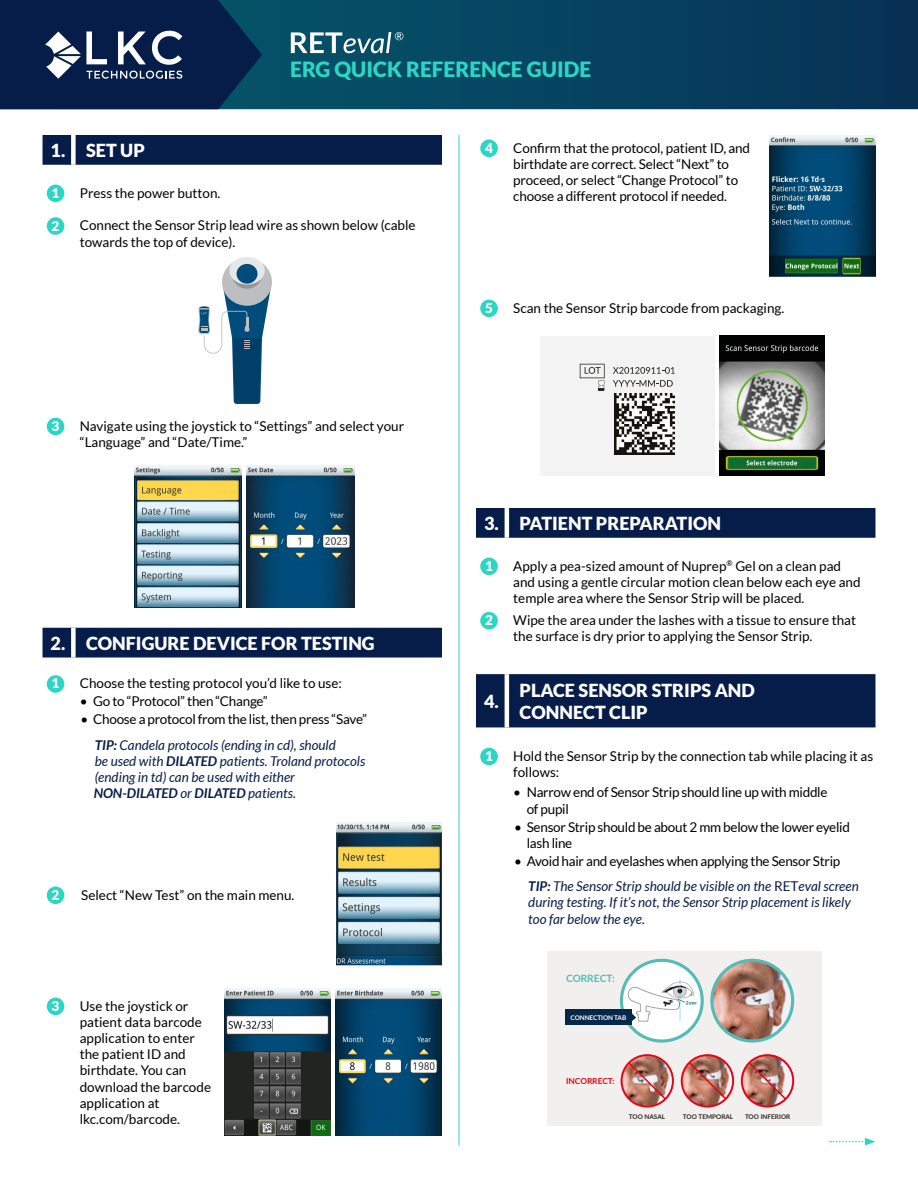
<style>
.page{position:relative;width:918px;height:1188px;background:#fff}
.page>*{position:absolute;margin:0;border:0;box-sizing:border-box;transform-origin:0 0}
.t1{font:900 21px "Lato";color:#2cd5c4}
.t2{font:900 18px/21.6px "Lato";color:#fff}
.t3{font:13.5px/16.2px "Lato";color:#000}
.t4{font:13.5px/16.2px "Lato";letter-spacing:-.02em;color:#000}
.t5{font:italic 13.5px/16.2px "Lato";color:#071d49}
.t6{font:900 13.5px "Lato";color:#fff}
.t7{font:700 10.2px "Lato";color:#54bbb6}
.t8{font:700 8.25px "Lato";color:#e20616}
.t9{font:700 6.45px "Lato";color:#2d2623}
.t10{font:700 6.45px "Lato";letter-spacing:-.01em;color:#fff}
.s1{font-weight:700;font-style:italic;color:#071d49}
.s2{font-style:italic;color:#071d49}
.s3{font-weight:700}
.s4{color:#071d49}
</style>
<div class="page">
<svg style="left:262px;top:0;width:656px;height:109px;background:#06415e"></svg>
<svg style="left:291px;top:32px;width:112px;height:21px"></svg>
<svg style="left:0;top:0;width:262px;height:109px;background:#193158"></svg>
<hr style="left:459px;top:135px;width:1px;height:1010px;background:#2cd5c4">
<div style="left:480px;top:558px;width:18px;height:17px;background:#2cd5c4;border-radius:50%"></div>
<div style="left:480px;top:612px;width:18px;height:18px;background:#2cd5c4;border-radius:50%"></div>
<div style="left:476px;top:508px;width:399px;height:30px;background:#071d49"></div>
<hr style="left:505px;top:508px;width:4px;height:30px;background:#fff">
<div style="left:476px;top:674px;width:399px;height:53px;background:#071d49"></div>
<hr style="left:505px;top:674px;width:4px;height:53px;background:#fff">
<div style="left:480px;top:748px;width:18px;height:17px;background:#2cd5c4;border-radius:50%"></div>
<svg style="left:830px;top:1138px;width:45px;height:7px"></svg>
<div style="left:480px;top:140px;width:18px;height:17px;background:#2cd5c4;border-radius:50%"></div>
<div style="left:480px;top:300px;width:18px;height:17px;background:#2cd5c4;border-radius:50%"></div>
<div style="left:540px;top:336px;width:174px;height:140px;background:#f3f3f4"></div>
<svg style="left:613px;top:367px;width:62px;height:7px"></svg>
<svg style="left:613px;top:380px;width:60px;height:7px"></svg>
<svg style="left:580px;top:364px;width:25px;height:27px"></svg>
<img style="left:614px;top:394px;width:61px;height:60px">
<img style="left:719px;top:336px;width:105px;height:140px">
<div style="left:547px;top:952px;width:275px;height:174px;background:#f2f0ef"></div>
<svg style="left:622px;top:961px;width:80px;height:80px"></svg>
<img style="left:623px;top:972px;width:76px;height:58px">
<div style="left:620px;top:959px;width:84px;height:84px;border:3px solid #54bbb6;border-radius:50%"></div>
<div style="left:565px;top:1010px;width:66px;height:15px;background:#05274a"></div>
<svg style="left:631px;top:1013px;width:5px;height:9px"></svg>
<img style="left:742px;top:1055px;width:51px;height:51px;border-radius:25px">
<div style="left:741px;top:1054px;width:53px;height:54px;border:2px solid #e20616;border-radius:50%"></div>
<svg style="left:747px;top:1061px;width:41px;height:40px;background:#b98075"></svg>
<img style="left:682px;top:1055px;width:51px;height:50px">
<img style="left:682px;top:1055px;width:51px;height:51px;border-radius:25px">
<div style="left:681px;top:1054px;width:53px;height:54px;border:2px solid #e20616;border-radius:50%"></div>
<svg style="left:687px;top:1061px;width:41px;height:40px;background:#b6786a"></svg>
<img style="left:622px;top:1056px;width:50px;height:50px;border-radius:25px">
<div style="left:621px;top:1054px;width:53px;height:54px;border:2px solid #e20616;border-radius:50%"></div>
<svg style="left:626px;top:1060px;width:41px;height:41px;background:#b57a6e"></svg>
<img style="left:714px;top:961px;width:77px;height:78px">
<img style="left:711px;top:960px;width:82px;height:82px;border-radius:41px">
<div style="left:710px;top:959px;width:84px;height:84px;border:3px solid #54bbb6;border-radius:50%"></div>
<img style="left:770px;top:135px;width:105px;height:142px">
<div style="left:43px;top:135px;width:399px;height:30px;background:#071d49"></div>
<div style="left:71px;top:135px;width:5px;height:30px;background:#fff"></div>
<div style="left:47px;top:185px;width:17px;height:17px;background:#2cd5c4;border-radius:50%"></div>
<div style="left:47px;top:217px;width:17px;height:18px;background:#2cd5c4;border-radius:50%"></div>
<div style="left:47px;top:418px;width:17px;height:17px;background:#2cd5c4;border-radius:50%"></div>
<div style="left:47px;top:675px;width:17px;height:18px;background:#2cd5c4;border-radius:50%"></div>
<div style="left:47px;top:886px;width:17px;height:18px;background:#2cd5c4;border-radius:50%"></div>
<div style="left:47px;top:998px;width:17px;height:17px;background:#2cd5c4;border-radius:50%"></div>
<div style="left:43px;top:628px;width:399px;height:30px;background:#071d49"></div>
<div style="left:71px;top:628px;width:5px;height:30px;background:#fff"></div>
<div style="left:222px;top:258px;width:50px;height:48px;background:#bcbec0;border-radius:50%"></div>
<div style="left:229px;top:257px;width:36px;height:27px;background:#e6e7e8;border-radius:50%"></div>
<div style="left:237px;top:264px;width:21px;height:20px;background:#004d7b;border-radius:50%"></div>
<svg style="left:198px;top:279px;width:73px;height:125px"></svg>
<img style="left:336px;top:823px;width:106px;height:143px">
<img style="left:225px;top:988px;width:106px;height:148px">
<img style="left:336px;top:988px;width:106px;height:148px">
<img style="left:134px;top:465px;width:107px;height:142px">
<img style="left:247px;top:465px;width:107px;height:142px">
<h1 class="t1" style="left:290px;top:57px;width:303px">ERG QUICK REFERENCE GUIDE</h1>
<h2 class="t2" style="left:51px;top:139px;width:96px">1. SET UP</h2>
<p class="t6" style="left:52px;top:185px;width:9px">1</p>
<p class="t3" style="left:80px;top:185px;width:142px">Press the power button.</p>
<p class="t6" style="left:52px;top:218px;width:9px">2</p>
<p class="t3" style="left:80px;top:217px;width:337px">Connect the Sensor Strip lead wire as shown below (cable towards the top of device).</p>
<p class="t6" style="left:52px;top:418px;width:9px">3</p>
<p class="t3" style="left:80px;top:418px;width:326px">Navigate using the joystick to “Settings” and select your “Language” and “Date/Time.”</p>
<h2 class="t2" style="left:51px;top:632px;width:326px">2. CONFIGURE DEVICE FOR TESTING</h2>
<p class="t6" style="left:52px;top:676px;width:9px">1</p>
<p class="t3" style="left:80px;top:675px;width:264px">Choose the testing protocol you’d like to use:</p>
<p class="t4" style="left:80px;top:693px;width:189px">• Go to “Protocol” then “Change”</p>
<p class="t4" style="left:95px;top:706px;width:274px;line-height:25.7px;text-indent:-14px">• Choose a protocol from the list, then press “Save”<br><span class="s1">TIP:</span> <span class="s2">Candela protocols (ending in cd), should</span></p>
<p class="t5" style="left:94px;top:753px;width:273px">be used with <span class="s3">DILATED</span> patients. Troland protocols (ending in td) can be used with either<br><span class="s3">NON-DILATED</span> or <span class="s3">DILATED</span> patients.</p>
<p class="t6" style="left:52px;top:887px;width:9px">2</p>
<p class="t3" style="left:81px;top:886px;width:215px">Select “New Test” on the main menu.</p>
<p class="t6" style="left:52px;top:998px;width:9px">3</p>
<p class="t3" style="left:80px;top:998px;width:133px">Use the joystick or patient data barcode application to enter the patient ID and birthdate. You can download the barcode application at lkc.com/barcode.</p>
<p class="t6" style="left:485px;top:140px;width:9px">4</p>
<p class="t3" style="left:513px;top:140px;width:238px">Confirm that the protocol, patient ID, and birthdate are correct. Select “Next” to proceed, or select “Change Protocol” to choose a different protocol if needed.</p>
<p class="t6" style="left:485px;top:300px;width:9px">5</p>
<p class="t3" style="left:513px;top:300px;width:273px">Scan the Sensor Strip barcode from packaging.</p>
<h2 class="t2" style="left:484px;top:512px;width:239px">3. PATIENT PREPARATION</h2>
<p class="t6" style="left:485px;top:558px;width:9px">1</p>
<p class="t3" style="left:513px;top:558px;width:349px">Apply a pea-sized amount of Nuprep<sup>®</sup> Gel on a clean pad and using a gentle circular motion clean below each eye and temple area where the Sensor Strip will be placed.</p>
<p class="t6" style="left:485px;top:612px;width:9px">2</p>
<p class="t3" style="left:513px;top:612px;width:344px">Wipe the area under the lashes with a tissue to ensure that the surface is dry prior to applying the Sensor Strip.</p>
<h2 class="t2" style="left:484px;top:690px;width:16px">4.</h2>
<h2 class="t2" style="left:520px;top:679px;width:237px">PLACE SENSOR STRIPS AND<br>CONNECT CLIP</h2>
<p class="t6" style="left:485px;top:748px;width:9px">1</p>
<p class="t3" style="left:513px;top:748px;width:362px">Hold the Sensor Strip by the connection tab while placing it as follows:</p>
<p class="t4" style="left:527px;top:784px;width:302px;text-indent:-14px">• Narrow end of Sensor Strip should line up with middle of pupil</p>
<p class="t4" style="left:527px;top:818px;width:325px;text-indent:-13px">• Sensor Strip should be about 2 mm below the lower eyelid lash line</p>
<p class="t4" style="left:528px;top:848px;width:332px;line-height:25.7px;text-indent:-14px">• Avoid hair and eyelashes when applying the Sensor Strip<br><span class="s1">TIP:</span> <span class="s2">The Sensor Strip should be visible on the</span> <span class="s4">RET</span><span class="s2">eval screen</span></p>
<p class="t5" style="left:528px;top:895px;width:324px">during testing. If it’s not, the Sensor Strip placement is likely too far below the eye.</p>
<p class="t7" style="left:566px;top:970px;width:50px">CORRECT:</p>
<p class="t10" style="left:570px;top:1012px;width:57px">CONNECTION TAB</p>
<p class="t8" style="left:566px;top:1075px;width:50px">INCORRECT:</p>
<p class="t9" style="left:629px;top:1112px;width:38px">TOO NASAL</p>
<p class="t9" style="left:683px;top:1112px;width:52px">TOO TEMPORAL</p>
<p class="t9" style="left:745px;top:1112px;width:47px">TOO INFERIOR</p>
</div>
